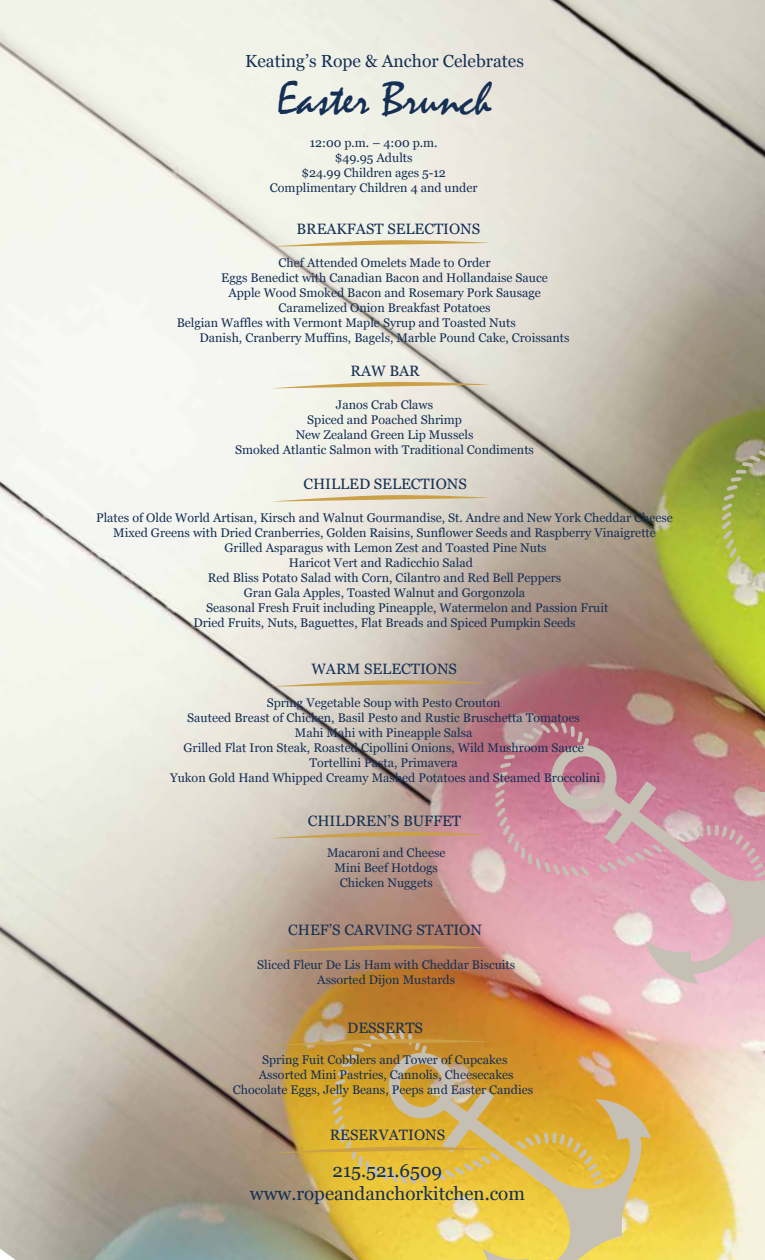
<style>
.page{position:relative;width:765px;height:1260px;background:#fff}
.page>*{position:absolute;margin:0;border:0;box-sizing:border-box;transform-origin:0 0}
.t1{font:47.5px "Mistral";color:#152f55}
.t2{font:18.75px/22.5px "Vani";color:#152f55;text-align:center}
.t3{font:17.5px "Vani";color:#152f55}
.t4{font:15px "Vani";color:#152f55}
.t5{font:12.5px/15px "Vani";color:#152f55;text-align:center}
</style>
<div class="page">
<img style="left:0;top:0;width:765px;height:1260px">
<svg style="left:271px;top:239px;width:219px;height:8px;background:#e1d2ad"></svg>
<svg style="left:271px;top:381px;width:219px;height:7px;background:#dccba3"></svg>
<svg style="left:271px;top:494px;width:219px;height:8px;background:#ddcda7"></svg>
<svg style="left:270px;top:679px;width:219px;height:8px;background:#cab38f"></svg>
<svg style="left:385px;top:1045px;width:266px;height:215px;background:#e1bb53"></svg>
<svg style="left:722px;top:450px;width:43px;height:142px;background:#a6b259"></svg>
<svg style="left:270px;top:831px;width:219px;height:7px;background:#caa680"></svg>
<svg style="left:271px;top:944px;width:219px;height:8px;background:#b98e63"></svg>
<svg style="left:271px;top:1030px;width:229px;height:154px;background:#d0a84a"></svg>
<svg style="left:495px;top:723px;width:94px;height:154px;background:#c98999"></svg>
<svg style="left:547px;top:738px;width:218px;height:246px;background:#d5a0ac"></svg>
<h3 class="t3" style="left:245px;top:51px;width:280px">Keating’s Rope &amp; Anchor Celebrates</h3>
<h1 class="t1" style="left:277px;top:71px;width:216px">Easter Brunch</h1>
<p class="t5" style="left:270px;top:135px;width:209px">12:00 p.m. – 4:00 p.m.<br>$49.95 Adults<br>$24.99 Children ages 5-12<br>Complimentary Children 4 and under</p>
<p class="t4" style="left:296px;top:220px;width:185px">BREAKFAST SELECTIONS</p>
<p class="t5" style="left:279px;top:255px;width:213px">Chef Attended Omelets Made to Order</p>
<p class="t5" style="left:221px;top:270px;width:328px">Eggs Benedict with Canadian Bacon and Hollandaise Sauce</p>
<p class="t5" style="left:228px;top:285px;width:314px">Apple Wood Smoked Bacon and Rosemary Pork Sausage</p>
<p class="t5" style="left:278px;top:300px;width:214px">Caramelized Onion Breakfast Potatoes</p>
<p class="t5" style="left:177px;top:315px;width:341px">Belgian Waffles with Vermont Maple Syrup and Toasted Nuts</p>
<p class="t5" style="left:200px;top:330px;width:371px">Danish, Cranberry Muffins, Bagels, Marble Pound Cake, Croissants</p>
<p class="t4" style="left:350px;top:362px;width:71px">RAW BAR</p>
<p class="t5" style="left:235px;top:397px;width:300px">Janos Crab Claws<br>Spiced and Poached Shrimp<br>New Zealand Green Lip Mussels<br>Smoked Atlantic Salmon with Traditional Condiments</p>
<p class="t4" style="left:303px;top:475px;width:165px">CHILLED SELECTIONS</p>
<p class="t5" style="left:96px;top:510px;width:578px">Plates of Olde World Artisan, Kirsch and Walnut Gourmandise, St. Andre and New York Cheddar Cheese</p>
<p class="t5" style="left:113px;top:525px;width:544px">Mixed Greens with Dried Cranberries, Golden Raisins, Sunflower Seeds and Raspberry Vinaigrette</p>
<p class="t5" style="left:225px;top:540px;width:324px">Grilled Asparagus with Lemon Zest and Toasted Pine Nuts</p>
<p class="t5" style="left:289px;top:555px;width:186px">Haricot Vert and Radicchio Salad</p>
<p class="t5" style="left:208px;top:570px;width:355px">Red Bliss Potato Salad with Corn, Cilantro and Red Bell Peppers</p>
<p class="t5" style="left:244px;top:585px;width:283px">Gran Gala Apples, Toasted Walnut and Gorgonzola</p>
<p class="t5" style="left:206px;top:600px;width:404px">Seasonal Fresh Fruit including Pineapple, Watermelon and Passion Fruit</p>
<p class="t5" style="left:193px;top:615px;width:384px">Dried Fruits, Nuts, Baguettes, Flat Breads and Spiced Pumpkin Seeds</p>
<p class="t4" style="left:311px;top:660px;width:147px">WARM SELECTIONS</p>
<p class="t5" style="left:170px;top:695px;width:432px">Spring Vegetable Soup with Pesto Crouton<br>Sauteed Breast of Chicken, Basil Pesto and Rustic Bruschetta Tomatoes<br>Mahi Mahi with Pineapple Salsa<br>Grilled Flat Iron Steak, Roasted Cipollini Onions, Wild Mushroom Sauce Tortellini Pasta, Primavera<br>Yukon Gold Hand Whipped Creamy Mashed Potatoes and Steamed Broccolini</p>
<p class="t4" style="left:308px;top:812px;width:155px">CHILDREN’S BUFFET</p>
<p class="t5" style="left:327px;top:845px;width:120px">Macaroni and Cheese<br>Mini Beef Hotdogs<br>Chicken Nuggets</p>
<p class="t4" style="left:288px;top:921px;width:195px">CHEF’S CARVING STATION</p>
<p class="t5" style="left:257px;top:957px;width:260px">Sliced Fleur De Lis Ham with Cheddar Biscuits<br>Assorted Dijon Mustards</p>
<p class="t4" style="left:347px;top:1019px;width:77px">DESSERTS</p>
<p class="t5" style="left:233px;top:1053px;width:302px">Spring Fuit Cobblers and Tower of Cupcakes<br>Assorted Mini Pastries, Cannolis, Cheesecakes<br>Chocolate Eggs, Jelly Beans, Peeps and Easter Candies</p>
<p class="t4" style="left:330px;top:1126px;width:117px">RESERVATIONS</p>
<h2 class="t2" style="left:250px;top:1159px;width:276px">215.521.6509 www.ropeandanchorkitchen.com</h2>
</div>
